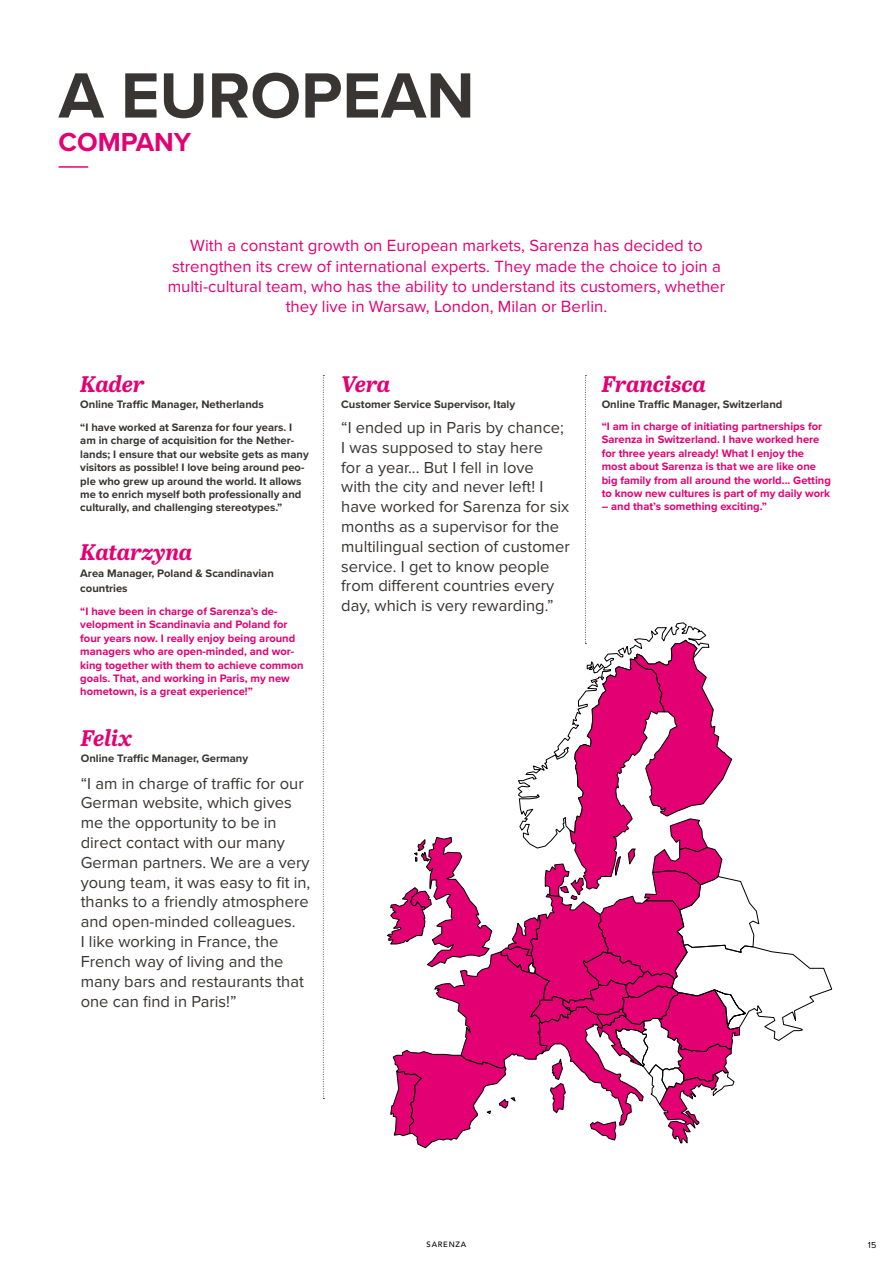
<style>
.page{position:relative;width:893px;height:1263px;background:#fff}
.page>*{position:absolute;margin:0;border:0;box-sizing:border-box;transform-origin:0 0}
.t1{font:700 66.3px "Proxima Nova";color:#383533}
.t2{font:700 27px "Proxima Nova";color:#e30073}
.t3{font:italic 700 22.5px "Abril Text";letter-spacing:-.005em;color:#e30073}
.t4{font:16.8px/20.1px "Proxima Nova";color:#e30073;text-align:center}
.t5{font:16.5px/19.8px "Proxima Nova";color:#383533}
.t6{font:700 11.25px/13.5px "Proxima Nova";color:#e30073}
.t7{font:700 11.25px/13.5px "Proxima Nova";color:#383533}
.t8{font:9px "Proxima Nova";color:#000}
.t9{font:500 7.65px "Avenir";letter-spacing:.1em;color:#000}
</style>
<div class="page">
<hr style="left:59px;top:166px;width:29px;height:2px;background:#e30073">
<svg style="left:323px;top:375px;width:1px;height:724px"></svg>
<svg style="left:387px;top:375px;width:446px;height:774px"></svg>
<h1 class="t1" style="left:59px;top:56px;width:417px">A EUROPEAN</h1>
<h2 class="t2" style="left:59px;top:125px;width:134px">COMPANY</h2>
<p class="t4" style="left:168px;top:236px;width:559px">With a constant growth on European markets, Sarenza has decided to strengthen its crew of international experts. They made the choice to join a multi-cultural team, who has the ability to understand its customers, whether they live in Warsaw, London, Milan or Berlin.</p>
<h3 class="t3" style="left:80px;top:367px;width:66px">Kader</h3>
<p class="t7" style="left:80px;top:398px;width:185px">Online Traffic Manager, Netherlands</p>
<h3 class="t3" style="left:341px;top:367px;width:51px">Vera</h3>
<p class="t7" style="left:341px;top:398px;width:175px">Customer Service Supervisor, Italy</p>
<h3 class="t3" style="left:602px;top:367px;width:106px">Francisca</h3>
<p class="t7" style="left:602px;top:398px;width:182px">Online Traffic Manager, Switzerland</p>
<p class="t7" style="left:80px;top:421px;width:230px">“I have worked at Sarenza for four years. I am in charge of acquisition for the Nether&shy;lands; I ensure that our website gets as many visitors as possible! I love being around peo&shy;ple who grew up around the world. It allows me to enrich myself both professionally and culturally, and challenging stereotypes.”</p>
<p class="t5" style="left:341px;top:418px;width:230px">“I ended up in Paris by chance;<br>I was supposed to stay here<br>for a year... But I fell in love<br>with the city and never left! I have worked for Sarenza for six months as a supervisor for the multilingual section of customer service. I get to know people from different countries every day, which is very rewarding.”</p>
<p class="t6" style="left:602px;top:420px;width:231px">“I am in charge of initiating partnerships for Sarenza in Switzerland. I have worked here for three years already! What I enjoy the most about Sarenza is that we are like one big family from all around the world... Getting to know new cultures is part of my daily work</p>
<p class="t6" style="left:602px;top:500px;width:167px">– and that’s something exciting.”</p>
<h3 class="t3" style="left:80px;top:536px;width:114px">Katarzyna</h3>
<p class="t7" style="left:80px;top:566px;width:195px;line-height:15px">Area Manager, Poland &amp; Scandinavian countries</p>
<p class="t6" style="left:80px;top:605px;width:225px">“I have been in charge of Sarenza’s de&shy;velopment in Scandinavia and Poland for four years now. I really enjoy being around managers who are open-minded, and wor&shy;king together with them to achieve common goals. That, and working in Paris, my new hometown, is a great experience!”</p>
<h3 class="t3" style="left:81px;top:721px;width:53px">Felix</h3>
<p class="t7" style="left:81px;top:752px;width:169px">Online Traffic Manager, Germany</p>
<p class="t5" style="left:81px;top:773px;width:231px">“I am in charge of traffic for our<br>German website, which gives me the opportunity to be in direct contact with our many<br>German partners. We are a very young team, it was easy to fit in, thanks to a friendly atmosphere and open-minded colleagues.<br>I like working in France, the<br>French way of living and the many bars and restaurants that one can find in Paris!”</p>
<p class="t9" style="left:427px;top:1239px;width:41px">SARENZA</p>
<p class="t8" style="left:868px;top:1239px;width:10px">15</p>
</div>
